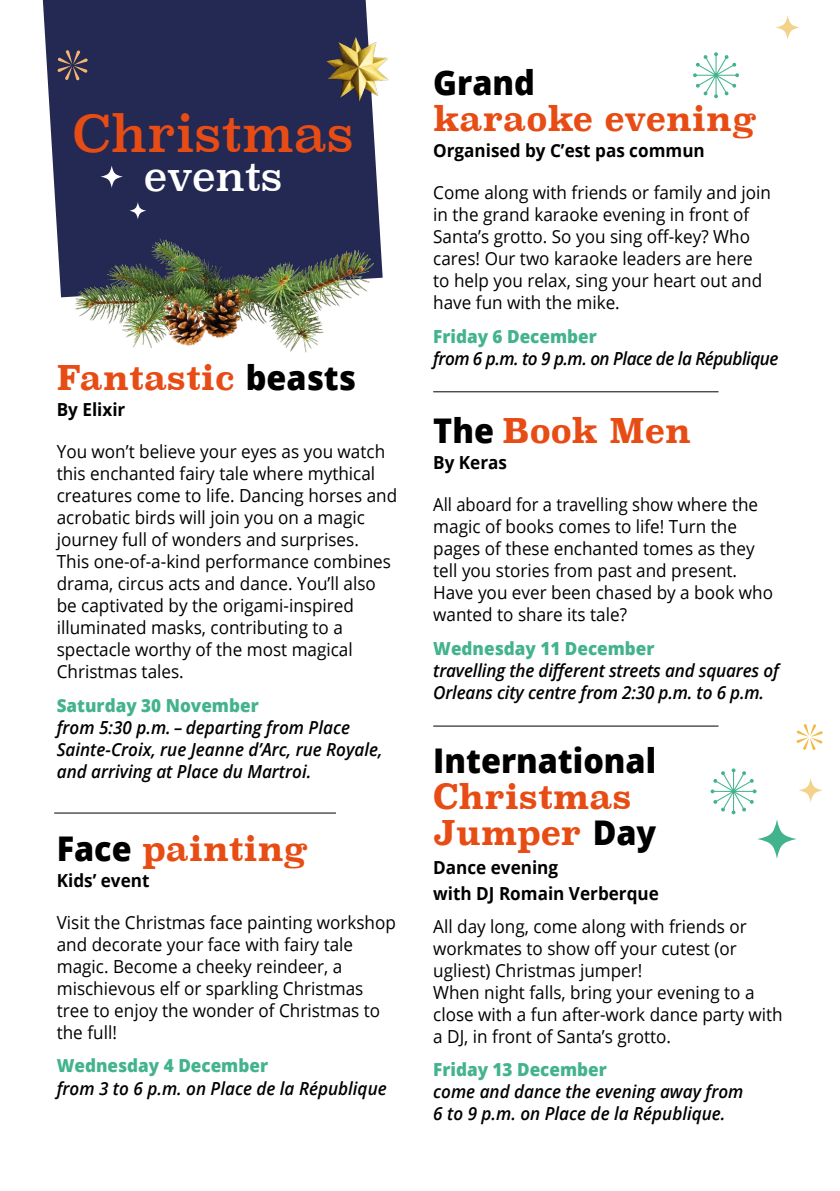
<style>
.page{position:relative;width:840px;height:1191px;background:#fff}
.page>*{position:absolute;margin:0;border:0;box-sizing:border-box;transform-origin:0 0}
.t1{font:50.8px "Superclarendon";color:#e84c15;scale:.95 1}
.t2{font:40.6px "Superclarendon";letter-spacing:-.02em;color:#fff;scale:.95 1}
.t3{font:700 34px/36px "Superclarendon";color:#e84c15;scale:.95 1}
.t4{font:800 34px "Open Sans";color:#000;scale:.95 1}
.t5{font:18px/22px "Open Sans";color:#000;scale:.95 1}
.t6{font:italic 600 18px/22px "Open Sans";color:#000;scale:.95 1}
.t7{font:18px/22px "Open Sans";color:#000;scale:.92 1}
.t8{font:800 18px "Open Sans";color:#43b38d;scale:.95 1}
.t9{font:700 18px/26px "Open Sans";color:#000;scale:.95 1}
.t10{font:italic 600 18px "Open Sans";letter-spacing:-.03em;color:#000;scale:.95 1}
.s1{font-family:"Open Sans";font-weight:800;color:#000}
</style>
<div class="page">
<div style="left:43px;top:0;width:336px;height:297px;background:#232953"></div>
<svg style="left:57px;top:50px;width:31px;height:30px"></svg>
<svg style="left:100px;top:165px;width:23px;height:23px"></svg>
<svg style="left:129px;top:202px;width:17px;height:17px"></svg>
<img style="left:307px;top:35px;width:82px;height:68px">
<hr style="left:54px;top:812px;width:282px;height:1px;background:#000">
<hr style="left:433px;top:391px;width:285px;height:1px;background:#000">
<hr style="left:433px;top:725px;width:285px;height:1px;background:#000">
<img style="left:65px;top:211px;width:318px;height:142px">
<svg style="left:796px;top:724px;width:26px;height:26px"></svg>
<svg style="left:757px;top:819px;width:39px;height:39px"></svg>
<svg style="left:798px;top:778px;width:24px;height:24px"></svg>
<svg style="left:710px;top:768px;width:46px;height:46px"></svg>
<svg style="left:775px;top:15px;width:24px;height:25px"></svg>
<svg style="left:693px;top:52px;width:45px;height:46px"></svg>
<h1 class="t1" style="left:73px;top:99px;width:297px">Christmas</h1>
<h2 class="t2" style="left:144px;top:149px;width:147px">events</h2>
<h3 class="t3" style="left:57px;top:361px;width:316px">Fantastic <span class="s1">beasts</span></h3>
<p class="t9" style="left:57px;top:396px;width:74px">By Elixir</p>
<p class="t5" style="left:57px;top:440px;width:359px">You won’t believe your eyes as you watch this enchanted fairy tale where mythical creatures come to life. Dancing horses and acrobatic birds will join you on a magic journey full of wonders and surprises.<br>This one-of-a-kind performance combines drama, circus acts and dance. You’ll also be captivated by the origami-inspired illuminated masks, contributing to a spectacle worthy of the most magical Christmas tales.</p>
<p class="t8" style="left:57px;top:691px;width:214px">Saturday 30 November</p>
<p class="t6" style="left:57px;top:716px;width:344px">from 5:30 p.m. – departing from Place<br>Sainte-Croix, rue Jeanne d’Arc, rue Royale, and arriving at Place du Martroi.</p>
<h3 class="t3" style="left:57px;top:832px;width:266px"><span class="s1">Face</span> painting</h3>
<p class="t9" style="left:57px;top:867px;width:99px">Kids’ event</p>
<p class="t5" style="left:57px;top:911px;width:358px">Visit the Christmas face painting workshop and decorate your face with fairy tale magic. Become a cheeky reindeer, a mischievous elf or sparkling Christmas tree to enjoy the wonder of Christmas to the full!</p>
<p class="t8" style="left:57px;top:1052px;width:224px">Wednesday 4 December</p>
<p class="t6" style="left:57px;top:1076px;width:348px">from 3 to 6 p.m. on Place de la République</p>
<h3 class="t4" style="left:433px;top:57px;width:108px">Grand</h3>
<h3 class="t3" style="left:433px;top:102px;width:342px">karaoke evening</h3>
<p class="t9" style="left:433px;top:137px;width:287px">Organised by C’est pas commun</p>
<p class="t5" style="left:433px;top:181px;width:357px">Come along with friends or family and join in the grand karaoke evening in front of Santa’s grotto. So you sing off-key? Who cares! Our two karaoke leaders are here to help you relax, sing your heart out and have fun with the mike.</p>
<p class="t8" style="left:433px;top:322px;width:173px">Friday 6 December</p>
<p class="t10" style="left:433px;top:346px;width:365px">from 6 p.m. to 9 p.m. on Place de la République</p>
<h3 class="t3" style="left:433px;top:414px;width:273px"><span class="s1">The</span> Book Men</h3>
<p class="t9" style="left:433px;top:449px;width:79px">By Keras</p>
<p class="t7" style="left:433px;top:493px;width:370px">All aboard for a travelling show where the magic of books comes to life! Turn the pages of these enchanted tomes as they tell you stories from past and present.<br>Have you ever been chased by a book who wanted to share its tale?</p>
<p class="t8" style="left:433px;top:634px;width:234px">Wednesday 11 December</p>
<p class="t6" style="left:433px;top:658px;width:365px">travelling the different streets and squares of<br>Orleans city centre from 2:30 p.m. to 6 p.m.</p>
<h3 class="t4" style="left:433px;top:735px;width:236px">International</h3>
<h3 class="t3" style="left:433px;top:780px;width:236px">Christmas<br>Jumper <span class="s1">Day</span></h3>
<p class="t9" style="left:433px;top:854px;width:239px">Dance evening<br>with DJ Romain Verberque</p>
<p class="t5" style="left:433px;top:915px;width:369px">All day long, come along with friends or workmates to show off your cutest (or ugliest) Christmas jumper!<br>When night falls, bring your evening to a close with a fun after-work dance party with a DJ, in front of Santa’s grotto.</p>
<p class="t8" style="left:433px;top:1055px;width:184px">Friday 13 December</p>
<p class="t6" style="left:433px;top:1080px;width:328px">come and dance the evening away from<br>6 to 9 p.m. on Place de la République.</p>
</div>
